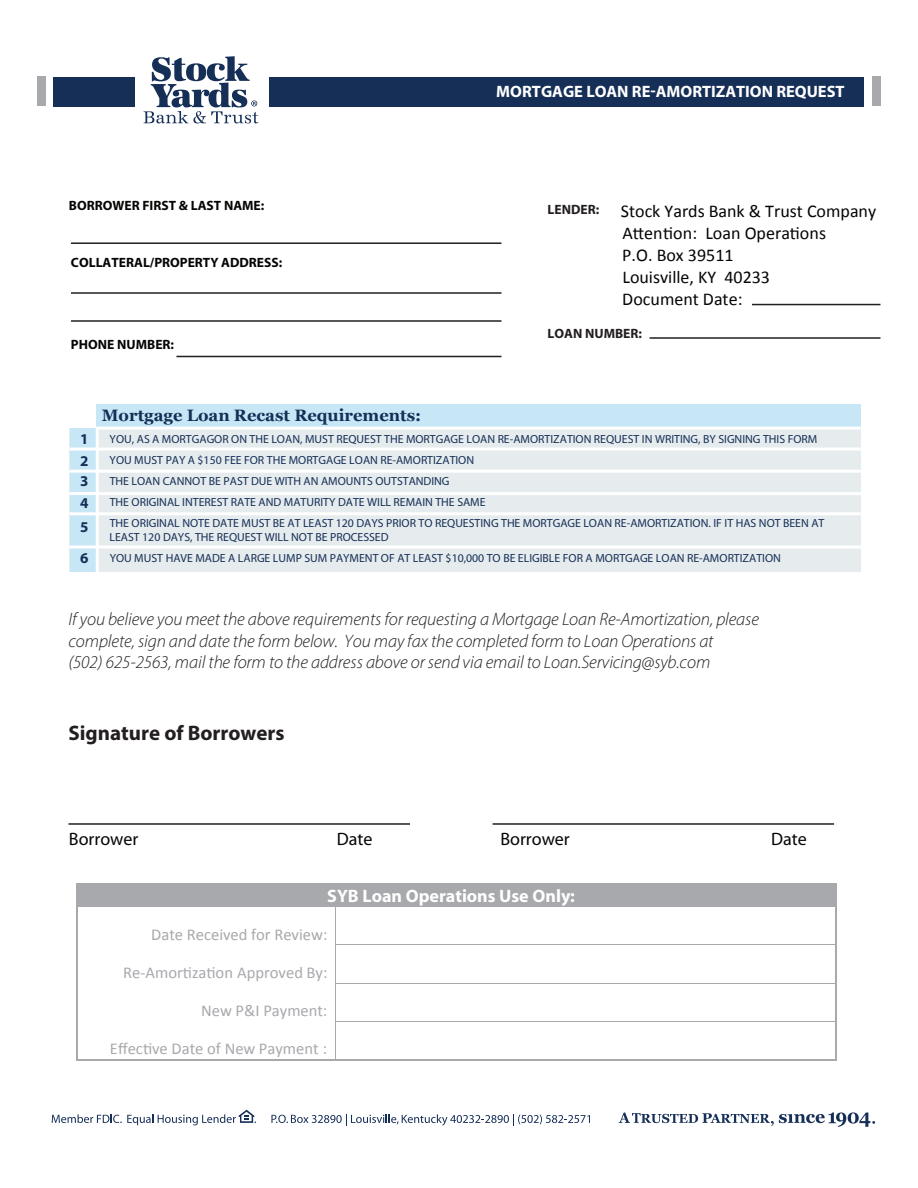
<style>
.page{position:relative;width:918px;height:1188px;background:#fff}
.page>*{position:absolute;margin:0;border:0;box-sizing:border-box;transform-origin:0 0}
.t1{font:700 21px "Myriad Pro";color:#231f20}
.t2{font:italic 300 18px/21.6px "Myriad Pro";letter-spacing:-.005em;color:#231f20}
.t3{font:18px/21.9px "Calibri";color:#050504}
.t4{font:700 18px "Myriad";color:#fff}
.t5{font:18px "Myriad";color:#050504}
.t6{font:16.5px "Calibri";color:#a8a9ad}
.t7{font:700 16.5px "Myriad Pro";color:#fff}
.t8{font:700 16.5px "Georgia";color:#162f57}
.t9{font:700 15px/23.2px "Myriad";color:#162f57}
.t10{font:700 13.5px "Myriad";color:#050504}
.t11{font:700 13.5px "Myriad";color:#231f20}
.t12{font:11.7px/21px "Myriad";color:#162f57}
</style>
<div class="page">
<svg style="left:144px;top:56px;width:114px;height:67px"></svg>
<div style="left:269px;top:77px;width:595px;height:29px;background:#162f57"></div>
<div style="left:54px;top:77px;width:81px;height:29px;background:#162f57"></div>
<div style="left:38px;top:77px;width:8px;height:29px;background:#a8a9ad"></div>
<div style="left:872px;top:77px;width:8px;height:29px;background:#a8a9ad"></div>
<svg style="left:271px;top:1114px;width:319px;height:12px"></svg>
<svg style="left:52px;top:1110px;width:204px;height:15px"></svg>
<div style="left:78px;top:885px;width:757px;height:22px;background:#a8a9ad"></div>
<hr style="left:78px;top:883px;width:757px;height:2px;background:#a8a9ad">
<svg style="left:77px;top:883px;width:1px;height:24px"></svg>
<svg style="left:835px;top:883px;width:1px;height:24px"></svg>
<hr style="left:77px;top:907px;width:1px;height:38px;background:#a8a9ad">
<hr style="left:335px;top:907px;width:1px;height:38px;background:#a8a9ad">
<hr style="left:835px;top:907px;width:1px;height:38px;background:#a8a9ad">
<hr style="left:336px;top:945px;width:499px;height:1px;background:#a8a9ad">
<hr style="left:77px;top:945px;width:1px;height:38px;background:#a8a9ad">
<hr style="left:335px;top:945px;width:1px;height:38px;background:#a8a9ad">
<hr style="left:835px;top:945px;width:1px;height:38px;background:#a8a9ad">
<hr style="left:336px;top:983px;width:499px;height:1px;background:#a8a9ad">
<hr style="left:77px;top:984px;width:1px;height:37px;background:#a8a9ad">
<hr style="left:335px;top:984px;width:1px;height:37px;background:#a8a9ad">
<hr style="left:835px;top:984px;width:1px;height:37px;background:#a8a9ad">
<hr style="left:336px;top:1021px;width:499px;height:1px;background:#a8a9ad">
<hr style="left:77px;top:1022px;width:1px;height:37px;background:#a8a9ad">
<hr style="left:78px;top:1059px;width:257px;height:2px;background:#a8a9ad">
<hr style="left:335px;top:1022px;width:1px;height:37px;background:#a8a9ad">
<hr style="left:336px;top:1059px;width:499px;height:2px;background:#a8a9ad">
<hr style="left:835px;top:1022px;width:1px;height:37px;background:#a8a9ad">
<div style="left:96px;top:405px;width:765px;height:23px;background:#c7e7f7"></div>
<div style="left:70px;top:428px;width:791px;height:143px;background:#e6ecee"></div>
<div style="left:70px;top:428px;width:27px;height:143px;background:#c7e7f7"></div>
<hr style="left:69px;top:448px;width:792px;height:3px;background:#fff">
<hr style="left:69px;top:470px;width:792px;height:3px;background:#fff">
<hr style="left:69px;top:492px;width:792px;height:3px;background:#fff">
<hr style="left:69px;top:512px;width:792px;height:3px;background:#fff">
<hr style="left:96px;top:427px;width:3px;height:145px;background:#fff">
<hr style="left:96px;top:427px;width:765px;height:3px;background:#fff">
<hr style="left:69px;top:545px;width:792px;height:3px;background:#fff">
<hr style="left:71px;top:242px;width:430px;height:2px;background:#231f20">
<hr style="left:71px;top:292px;width:430px;height:2px;background:#231f20">
<hr style="left:71px;top:320px;width:430px;height:2px;background:#231f20">
<hr style="left:176px;top:356px;width:325px;height:1px;background:#231f20">
<hr style="left:752px;top:304px;width:128px;height:1px;background:#231f20">
<hr style="left:650px;top:337px;width:230px;height:2px;background:#231f20">
<hr style="left:69px;top:823px;width:341px;height:2px;background:#231f20">
<hr style="left:493px;top:823px;width:341px;height:2px;background:#231f20">
<svg style="left:619px;top:1112px;width:256px;height:15px"></svg>
<p class="t10" style="left:69px;top:199px;width:197px">BORROWER FIRST &amp; LAST NAME:</p>
<p class="t10" style="left:71px;top:255px;width:213px">COLLATERAL/PROPERTY ADDRESS:</p>
<p class="t10" style="left:71px;top:338px;width:105px">PHONE NUMBER:</p>
<h3 class="t7" style="left:496px;top:81px;width:350px">MORTGAGE LOAN RE-AMORTIZATION REQUEST</h3>
<p class="t11" style="left:548px;top:202px;width:53px">LENDER:</p>
<h2 class="t3" style="left:621px;top:200px;width:257px">Stock Yards Bank &amp; Trust Company<br>Attention: Loan Operations<br>P.O. Box 39511<br>Louisville, KY 40233<br>Document Date:</h2>
<p class="t11" style="left:548px;top:327px;width:96px">LOAN NUMBER:</p>
<p class="t9" style="left:80px;top:428px;width:10px;line-height:21.8px">1<br>2</p>
<p class="t9" style="left:80px;top:470px;width:10px;text-align:justify">3<br>4<br>5</p>
<p class="t9" style="left:80px;top:547px;width:10px">6</p>
<h3 class="t8" style="left:102px;top:405px;width:321px">Mortgage Loan Recast Requirements:</h3>
<p class="t12" style="left:110px;top:430px;width:716px">YOU, AS A MORTGAGOR ON THE LOAN, MUST REQUEST THE MORTGAGE LOAN RE-AMORTIZATION REQUEST IN WRITING, BY SIGNING THIS FORM YOU MUST PAY A $150 FEE FOR THE MORTGAGE LOAN RE-AMORTIZATION<br>THE LOAN CANNOT BE PAST DUE WITH AN AMOUNTS OUTSTANDING<br>THE ORIGINAL INTEREST RATE AND MATURITY DATE WILL REMAIN THE SAME<br>THE ORIGINAL NOTE DATE MUST BE AT LEAST 120 DAYS PRIOR TO REQUESTING THE MORTGAGE LOAN RE-AMORTIZATION. IF IT HAS NOT BEEN AT</p>
<p class="t12" style="left:110px;top:527px;width:673px">LEAST 120 DAYS, THE REQUEST WILL NOT BE PROCESSED<br>YOU MUST HAVE MADE A LARGE LUMP SUM PAYMENT OF AT LEAST $10,000 TO BE ELIGIBLE FOR A MORTGAGE LOAN RE-AMORTIZATION</p>
<p class="t2" style="left:68px;top:608px;width:692px">If you believe you meet the above requirements for requesting a Mortgage Loan Re-Amortization, please complete, sign and date the form below. You may fax the completed form to Loan Operations at<br>(502) 625-2563, mail the form to the address above or send via email to Loan.Servicing@syb.com</p>
<h1 class="t1" style="left:69px;top:719px;width:218px">Signature of Borrowers</h1>
<h2 class="t5" style="left:69px;top:830px;width:71px">Borrower</h2>
<h2 class="t5" style="left:337px;top:830px;width:37px">Date</h2>
<h2 class="t5" style="left:500px;top:830px;width:71px">Borrower</h2>
<h2 class="t5" style="left:771px;top:830px;width:37px">Date</h2>
<h2 class="t4" style="left:327px;top:887px;width:249px">SYB Loan Operations Use Only:</h2>
<h3 class="t6" style="left:151px;top:924px;width:178px">Date Received for Review:</h3>
<h3 class="t6" style="left:123px;top:962px;width:206px">Re-Amortization Approved By:</h3>
<h3 class="t6" style="left:201px;top:1000px;width:128px">New P&amp;I Payment:</h3>
<h3 class="t6" style="left:110px;top:1039px;width:219px">Effective Date of New Payment :</h3>
</div>
